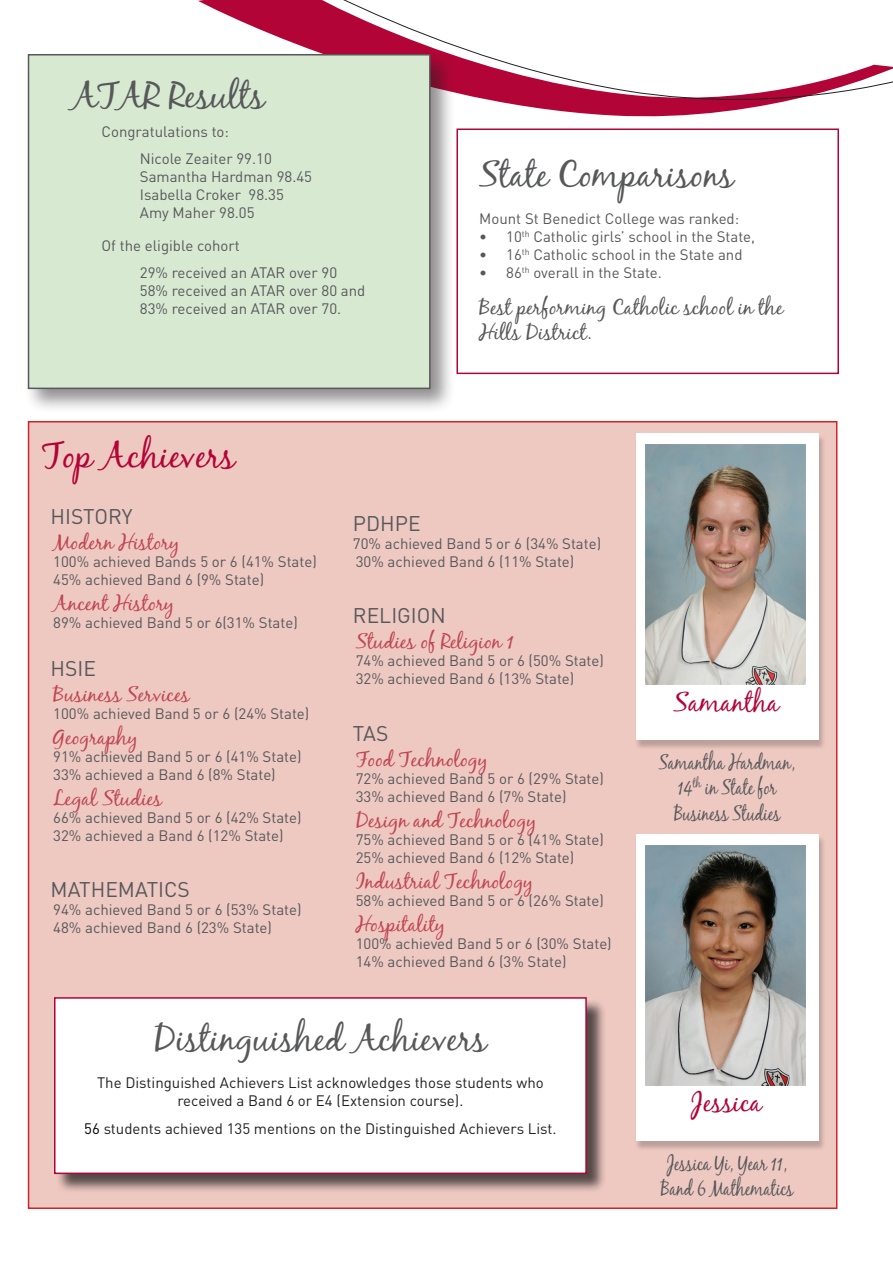
<style>
.page{position:relative;width:893px;height:1263px;background:#fff}
.page>*{position:absolute;margin:0;border:0;box-sizing:border-box;transform-origin:0 0}
.Sub_Heading_1{font:36px "Black Jack";color:#57585a}
.Paragraph_Style_1{font:36px "Black Jack";color:#b30437}
.Heading_1{font:27px "Black Jack";color:#b30437}
.Paragraph_Style_1-2{font:21px "Black Jack";color:#c04651}
.Heading_1-2{font:21px/25.2px "Black Jack";color:#57585a;scale:.8 1}
.Paragraph_Style_1-3{font:21px/25.2px "Black Jack";color:#57585a}
.Paragraph_Style_1-4{font:21px "DINOT";color:#57585a}
.Paragraph_Style_1-5{font:15px/18px "DINOT";color:#57585a}
.Paragraph_Style_1-6{font:15px/18px "DINOT";color:#231f20;text-align:center}
.s1{color:#000}
</style>
<div class="page">
<svg style="left:206px;top:0;width:687px;height:116px"></svg>
<div style="left:29px;top:422px;width:808px;height:786px;background:#eec9c2"></div>
<div style="left:56px;top:998px;width:550px;height:196px;background:#231f20;opacity:.75"></div>
<div style="left:55px;top:998px;width:531px;height:175px;background:#fff"></div>
<div style="left:54px;top:997px;width:533px;height:177px;border:2px solid #b30437"></div>
<div style="left:456px;top:128px;width:383px;height:246px;border:2px solid #b30437"></div>
<div style="left:24px;top:50px;width:431px;height:364px;background:#231f20;opacity:.5"></div>
<div style="left:29px;top:55px;width:401px;height:333px;background:#d8e9d2"></div>
<div style="left:28px;top:54px;width:403px;height:335px;border:2px solid #57585a"></div>
<div style="left:634px;top:835px;width:192px;height:316px;background:#231f20;opacity:.25"></div>
<div style="left:636px;top:835px;width:183px;height:306px;background:#fff"></div>
<img style="left:645px;top:845px;width:161px;height:241px">
<div style="left:634px;top:434px;width:192px;height:316px;background:#231f20;opacity:.25"></div>
<div style="left:636px;top:434px;width:183px;height:306px;background:#fff"></div>
<img style="left:645px;top:444px;width:161px;height:241px">
<p class="Sub_Heading_1" style="left:72px;top:73px;width:194px">ATAR Results</p>
<p class="Paragraph_Style_1-5" style="left:102px;top:123px;width:129px">Congratulations to:</p>
<p class="Paragraph_Style_1-5" style="left:140px;top:150px;width:134px">Nicole Zeaiter 99.10</p>
<p class="Paragraph_Style_1-5" style="left:140px;top:168px;width:174px">Samantha Hardman 98.45</p>
<p class="Paragraph_Style_1-5" style="left:140px;top:186px;width:146px">Isabella Croker 98.35</p>
<p class="Paragraph_Style_1-5" style="left:140px;top:204px;width:116px">Amy Maher 98.05</p>
<p class="Paragraph_Style_1-5" style="left:102px;top:236px;width:140px">Of the eligible cohort</p>
<p class="Paragraph_Style_1-5" style="left:140px;top:263px;width:199px">29% received an ATAR over 90</p>
<p class="Paragraph_Style_1-5" style="left:140px;top:281px;width:227px">58% received an ATAR over 80 and</p>
<p class="Paragraph_Style_1-5" style="left:140px;top:299px;width:203px">83% received an ATAR over 70.</p>
<p class="Paragraph_Style_1" style="left:42px;top:433px;width:195px">Top Achievers</p>
<p class="Sub_Heading_1" style="left:479px;top:152px;width:256px">State Comparisons</p>
<p class="Paragraph_Style_1-5" style="left:479px;top:209px;width:261px">Mount St Benedict College was ranked:</p>
<p class="Paragraph_Style_1-5" style="left:479px;top:227px;width:277px">• 10<sup>th</sup> Catholic girls’ school in the State,</p>
<p class="Paragraph_Style_1-5" style="left:479px;top:245px;width:265px">• 16<sup>th</sup> Catholic school in the State and</p>
<p class="Paragraph_Style_1-5" style="left:479px;top:263px;width:184px">• 86<sup>th</sup> overall in the State.</p>
<p class="Paragraph_Style_1-3" style="left:479px;top:294px;width:305px">Best performing Catholic school in the<br>Hills District.</p>
<p class="Paragraph_Style_1-4" style="left:51px;top:503px;width:83px">HISTORY</p>
<p class="Paragraph_Style_1-2" style="left:53px;top:529px;width:128px">Modern History</p>
<p class="Paragraph_Style_1-5" style="left:53px;top:552px;width:265px">100% achieved Bands 5 or 6 (41% State)</p>
<p class="Paragraph_Style_1-5" style="left:53px;top:570px;width:212px">45% achieved Band 6 (9% State)</p>
<p class="Paragraph_Style_1-2" style="left:53px;top:590px;width:122px">Ancent History</p>
<p class="Paragraph_Style_1-5" style="left:53px;top:613px;width:246px">89% achieved Band 5 or 6(31% State)</p>
<p class="Paragraph_Style_1-4" style="left:353px;top:602px;width:94px">RELIGION</p>
<p class="Paragraph_Style_1-2" style="left:356px;top:628px;width:160px">Studies of Religion 1</p>
<p class="Paragraph_Style_1-5" style="left:356px;top:651px;width:250px">74% achieved Band 5 or 6 (50% State)</p>
<p class="Paragraph_Style_1-5" style="left:356px;top:669px;width:220px">32% achieved Band 6 (13% State)</p>
<p class="Paragraph_Style_1-4" style="left:353px;top:510px;width:69px">PDHPE</p>
<p class="Paragraph_Style_1-5" style="left:353px;top:534px;width:250px">70% achieved Band 5 or 6 (34% State)</p>
<p class="Paragraph_Style_1-5" style="left:356px;top:552px;width:220px">30% achieved Band 6 (11% State)</p>
<p class="Paragraph_Style_1-4" style="left:51px;top:655px;width:47px">HSIE</p>
<p class="Paragraph_Style_1-2" style="left:53px;top:681px;width:138px">Business Services</p>
<p class="Paragraph_Style_1-5" style="left:53px;top:704px;width:258px">100% achieved Band 5 or 6 (24% State)</p>
<p class="Paragraph_Style_1-2" style="left:53px;top:725px;width:86px">Geography</p>
<p class="Paragraph_Style_1-4" style="left:353px;top:720px;width:37px">TAS</p>
<p class="Paragraph_Style_1-2" style="left:356px;top:746px;width:133px">Food Technology</p>
<p class="Paragraph_Style_1-5" style="left:356px;top:769px;width:250px">72% achieved Band 5 or 6 (29% State)<br>33% achieved Band 6 (7% State)</p>
<p class="Paragraph_Style_1-2" style="left:356px;top:807px;width:182px">Design and Technology</p>
<p class="Paragraph_Style_1-5" style="left:356px;top:830px;width:250px">75% achieved Band 5 or 6 (41% State)<br>25% achieved Band 6 (12% State)</p>
<p class="Paragraph_Style_1-2" style="left:356px;top:869px;width:179px">Industrial Technology</p>
<p class="Paragraph_Style_1-5" style="left:356px;top:891px;width:250px">58% achieved Band 5 or 6 (26% State)</p>
<p class="Paragraph_Style_1-2" style="left:356px;top:912px;width:91px">Hospitality</p>
<p class="Paragraph_Style_1-5" style="left:53px;top:747px;width:250px">91% achieved Band 5 or 6 (41% State)<br>33% achieved a Band 6 (8% State)</p>
<p class="Paragraph_Style_1-2" style="left:53px;top:786px;width:110px">Legal Studies</p>
<p class="Paragraph_Style_1-5" style="left:53px;top:809px;width:250px">66% achieved Band 5 or 6 (42% State)<br>32% achieved a Band 6 (12% State)</p>
<p class="Paragraph_Style_1-4" style="left:51px;top:876px;width:141px">MATHEMATICS</p>
<p class="Paragraph_Style_1-5" style="left:53px;top:900px;width:250px">94% achieved Band 5 or 6 (53% State)</p>
<p class="Paragraph_Style_1-5" style="left:53px;top:918px;width:220px">48% achieved Band 6 (23% State)</p>
<p class="Paragraph_Style_1-5" style="left:356px;top:935px;width:258px">100% achieved Band 5 or 6 (30% State)</p>
<p class="Paragraph_Style_1-5" style="left:356px;top:953px;width:212px">14% achieved Band 6 (3% State)</p>
<p class="Sub_Heading_1" style="left:154px;top:1016px;width:334px">Distinguished Achievers</p>
<p class="Paragraph_Style_1-6" style="left:97px;top:1073px;width:448px">The Distinguished Achievers List acknowledges those students who received a Band 6 or E4 (Extension course).</p>
<p class="Paragraph_Style_1-6" style="left:84px;top:1119px;width:474px"><span class="s1">56</span> students achieved 135 mentions on the Distinguished Achievers List.</p>
<p class="Heading_1" style="left:673px;top:685px;width:107px">Samantha</p>
<p class="Heading_1-2" style="left:659px;top:749px;width:172px">Samantha Hardman,</p>
<p class="Heading_1-2" style="left:678px;top:774px;width:125px">14<sup>th</sup> in State for</p>
<p class="Heading_1-2" style="left:674px;top:800px;width:134px">Business Studies</p>
<p class="Heading_1" style="left:691px;top:1086px;width:72px">Jessica</p>
<p class="Heading_1-2" style="left:661px;top:1150px;width:167px">Jessica Yi, Year 11,<br>Band 6 Mathematics</p>
</div>
